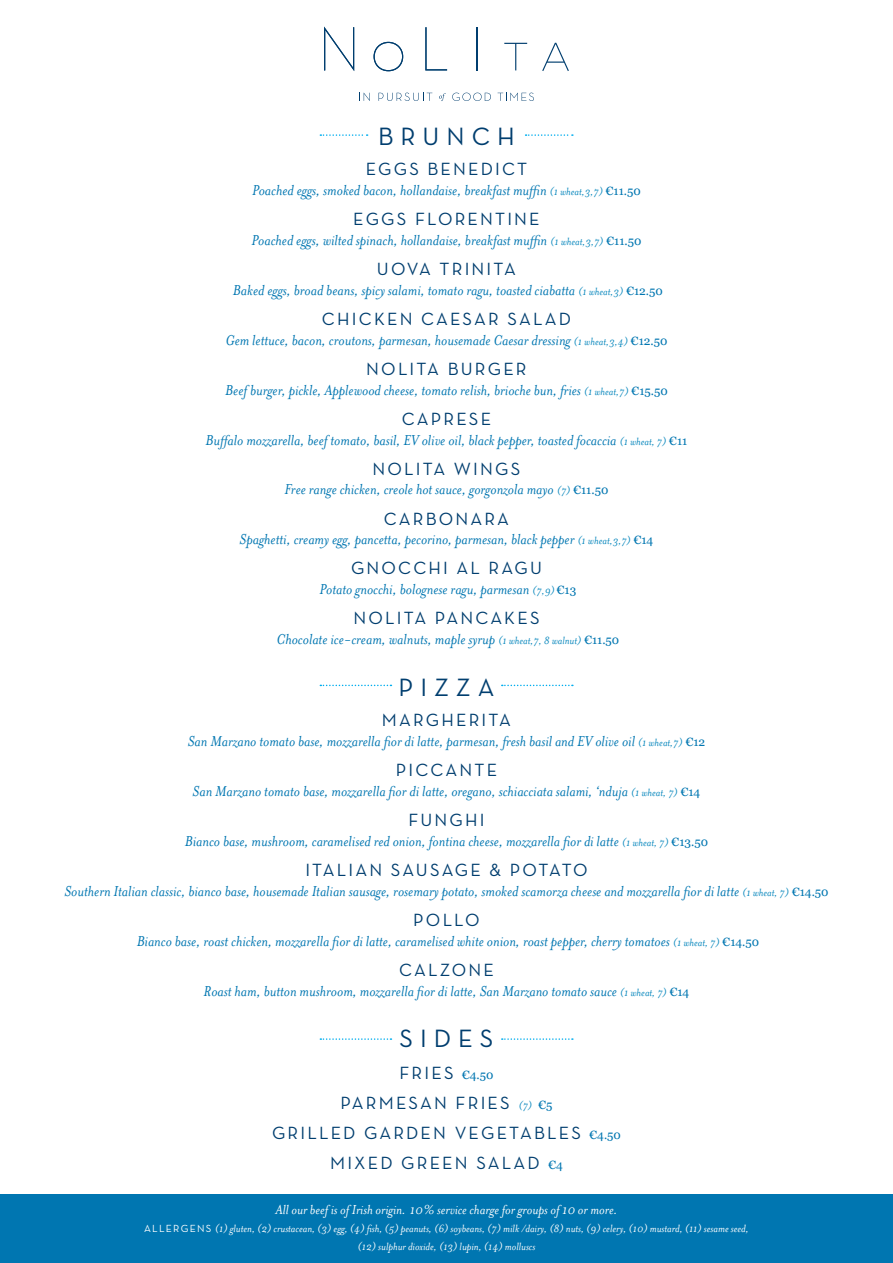
<style>
.page{position:relative;width:893px;height:1263px;background:#fff}
.page>*{position:absolute;margin:0;border:0;box-sizing:border-box;transform-origin:0 0}
.t1{font:25.5px "Neutra Text";letter-spacing:.275em;color:#003e6f}
.t2{font:18px/30.2px "Neutra Text";letter-spacing:.12em;color:#003e6f;text-align:center}
.t3{font:italic 16.5px "Mrs Eaves OT";color:#0076b1}
.t4{font:italic 15px "Mrs Eaves OT";color:#fff}
.t5{font:italic 12px/18px "Mrs Eaves OT";color:#fff;text-align:center}
.s1{font-size:12px;color:#0887bd}
.s2{font-family:"Georgia";font-style:normal;font-size:12px}
.s3{font-family:"Georgia";font-size:12px;color:#0076b1}
.s4{font-family:"Mrs Eaves OT";font-style:italic;font-size:12px;color:#0887bd}
.s5{font-family:"Neutra Text";font-style:normal;font-size:10.5px}
</style>
<div class="page">
<svg style="left:374px;top:42px;width:29px;height:29px"></svg>
<hr style="left:476px;top:27px;width:1px;height:43px;background:#003e6f">
<svg style="left:324px;top:27px;width:30px;height:44px"></svg>
<svg style="left:504px;top:43px;width:23px;height:27px"></svg>
<svg style="left:542px;top:43px;width:27px;height:28px"></svg>
<svg style="left:425px;top:27px;width:22px;height:43px"></svg>
<svg style="left:359px;top:93px;width:11px;height:8px"></svg>
<svg style="left:379px;top:93px;width:53px;height:8px"></svg>
<svg style="left:439px;top:93px;width:7px;height:8px"></svg>
<svg style="left:452px;top:93px;width:39px;height:8px"></svg>
<svg style="left:498px;top:93px;width:36px;height:8px"></svg>
<div style="left:0;top:1195px;width:893px;height:68px;background:#0076b1"></div>
<svg style="left:320px;top:685px;width:71px;height:1px"></svg>
<svg style="left:320px;top:1038px;width:71px;height:2px"></svg>
<svg style="left:502px;top:685px;width:71px;height:1px"></svg>
<svg style="left:502px;top:1038px;width:71px;height:2px"></svg>
<svg style="left:320px;top:134px;width:48px;height:2px"></svg>
<svg style="left:526px;top:134px;width:47px;height:2px"></svg>
<h1 class="t1" style="left:378px;top:121px;width:138px">BRUNCH</h1>
<p class="t2" style="left:366px;top:154px;width:163px">EGGS BENEDICT</p>
<p class="t3" style="left:252px;top:181px;width:390px">Poached eggs, smoked bacon, hollandaise, breakfast muffin <span class="s1">(1 wheat,3,7)</span> <span class="s2">€11.50</span></p>
<p class="t2" style="left:353px;top:204px;width:188px">EGGS FLORENTINE</p>
<p class="t3" style="left:252px;top:231px;width:391px">Poached eggs, wilted spinach, hollandaise, breakfast muffin <span class="s1">(1 wheat,3,7)</span> <span class="s2">€11.50</span></p>
<p class="t2" style="left:377px;top:253px;width:141px">UOVA TRINITA</p>
<p class="t3" style="left:233px;top:281px;width:431px">Baked eggs, broad beans, spicy salami, tomato ragu, toasted ciabatta <span class="s1">(1 wheat,3)</span> <span class="s2">€12.50</span></p>
<p class="t2" style="left:322px;top:303px;width:251px">CHICKEN CAESAR SALAD</p>
<p class="t3" style="left:225px;top:331px;width:443px">Gem lettuce, bacon, croutons, parmesan, housemade Caesar dressing <span class="s1">(1 wheat,3,4)</span> <span class="s2">€12.50</span></p>
<p class="t2" style="left:366px;top:353px;width:162px">NOLITA BURGER</p>
<p class="t3" style="left:225px;top:381px;width:444px">Beef burger, pickle, Applewood cheese, tomato relish, brioche bun, fries <span class="s1">(1 wheat,7)</span> <span class="s2">€15.50</span></p>
<p class="t2" style="left:402px;top:403px;width:91px">CAPRESE</p>
<p class="t3" style="left:206px;top:431px;width:483px">Buffalo mozzarella, beef tomato, basil, EV olive oil, black pepper, toasted focaccia <span class="s1">(1 wheat, 7)</span> <span class="s2">€11</span></p>
<p class="t2" style="left:373px;top:453px;width:149px">NOLITA WINGS</p>
<p class="t3" style="left:285px;top:481px;width:325px">Free range chicken, creole hot sauce, gorgonzola mayo <span class="s1">(7)</span> <span class="s2">€11.50</span></p>
<p class="t2" style="left:384px;top:503px;width:127px">CARBONARA</p>
<p class="t3" style="left:240px;top:530px;width:415px">Spaghetti, creamy egg, pancetta, pecorino, parmesan, black pepper <span class="s1">(1 wheat,3,7)</span> <span class="s2">€14</span></p>
<p class="t2" style="left:351px;top:553px;width:192px">GNOCCHI AL RAGU</p>
<p class="t3" style="left:319px;top:580px;width:258px">Potato gnocchi, bolognese ragu, parmesan <span class="s1">(7,9)</span> <span class="s2">€13</span></p>
<p class="t2" style="left:353px;top:603px;width:188px">NOLITA PANCAKES</p>
<p class="t3" style="left:277px;top:630px;width:344px">Chocolate ice-cream, walnuts, maple syrup <span class="s1">(1 wheat,7, 8 walnut)</span> <span class="s2">€11.50</span></p>
<h1 class="t1" style="left:399px;top:672px;width:97px">PIZZA</h1>
<p class="t2" style="left:382px;top:705px;width:131px">MARGHERITA</p>
<p class="t3" style="left:188px;top:732px;width:519px">San Marzano tomato base, mozzarella fior di latte, parmesan, fresh basil and EV olive oil <span class="s1">(1 wheat,7)</span> <span class="s2">€12</span></p>
<p class="t2" style="left:396px;top:754px;width:103px">PICCANTE</p>
<p class="t3" style="left:193px;top:782px;width:509px">San Marzano tomato base, mozzarella fior di latte, oregano, schiacciata salami, ‘nduja <span class="s1">(1 wheat, 7)</span> <span class="s2">€14</span></p>
<p class="t2" style="left:408px;top:804px;width:78px">FUNGHI</p>
<p class="t3" style="left:185px;top:832px;width:525px">Bianco base, mushroom, caramelised red onion, fontina cheese, mozzarella fior di latte <span class="s1">(1 wheat, 7)</span> <span class="s2">€13.50</span></p>
<p class="t2" style="left:305px;top:854px;width:284px">ITALIAN SAUSAGE &amp; POTATO</p>
<p class="t3" style="left:64px;top:882px;width:766px">Southern Italian classic, bianco base, housemade Italian sausage, rosemary potato, smoked scamorza cheese and mozzarella fior di latte <span class="s1">(1 wheat, 7)</span> <span class="s2">€14.50</span></p>
<p class="t2" style="left:413px;top:904px;width:68px">POLLO</p>
<p class="t3" style="left:137px;top:932px;width:624px">Bianco base, roast chicken, mozzarella fior di latte, caramelised white onion, roast pepper, cherry tomatoes <span class="s1">(1 wheat, 7)</span> <span class="s2">€14.50</span></p>
<p class="t2" style="left:399px;top:954px;width:96px">CALZONE</p>
<p class="t3" style="left:204px;top:982px;width:487px">Roast ham, button mushroom, mozzarella fior di latte, San Marzano tomato sauce <span class="s1">(1 wheat, 7)</span> <span class="s2">€14</span></p>
<h1 class="t1" style="left:399px;top:1023px;width:96px">SIDES</h1>
<p class="t2" style="left:272px;top:1057px;width:350px">FRIES <span class="s3">€4.50<br></span>PARMESAN FRIES <span class="s4">(7)</span> <span class="s3">€5<br></span>GRILLED GARDEN VEGETABLES <span class="s3">€4.50<br></span>MIXED GREEN SALAD <span class="s3">€4</span></p>
<p class="t4" style="left:275px;top:1202px;width:344px">All our beef is of Irish origin. 10% service charge for groups of 10 or more.</p>
<p class="t5" style="left:144px;top:1220px;width:606px"><span class="s5">ALLERGENS</span> (1) gluten, (2) crustacean, (3) egg, (4) fish, (5) peanuts, (6) soybeans, (7) milk /dairy, (8) nuts, (9) celery, (10) mustard, (11) sesame seed, (12) sulphur dioxide, (13) lupin, (14) molluscs</p>
</div>
